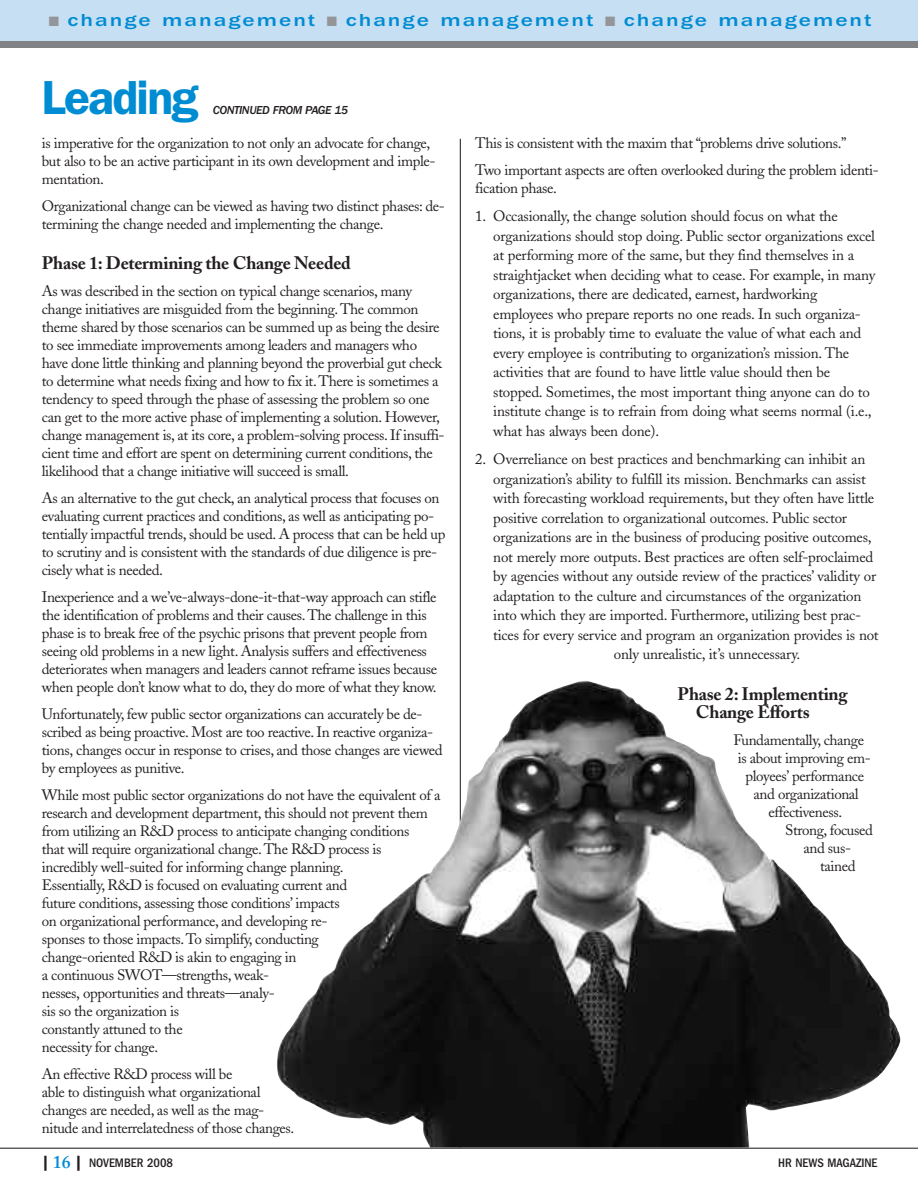
<style>
.page{position:relative;width:918px;height:1188px;background:#fff}
.page>*{position:absolute;margin:0;border:0;box-sizing:border-box;transform-origin:0 0}
.t1{font:600 48px "Franklin Gothic";letter-spacing:-.035em;color:#008cd2}
.t2{font:700 18px/18px "Adobe Caslon";letter-spacing:-.015em;color:#231f20}
.t3{font:500 18px "Franklin Gothic";letter-spacing:.085em;color:#008cd2;scale:1.3 1}
.t4{font:15px/18px "Adobe Caslon";letter-spacing:-.025em;color:#231f20}
.t5{font:500 condensed 12.75px "Franklin Gothic";color:#231f20}
.t6{font:italic 500 12px "Franklin Gothic";letter-spacing:-.035em;color:#231f20}
.s1{color:#939598}
.s2{font-weight:600;font-size:15px}
.s3{font-family:"Adobe Caslon";font-weight:600;font-stretch:normal;font-size:18px;color:#008cd2}
</style>
<div class="page">
<div style="left:0;top:0;width:918px;height:43px;background:#c7dff3"></div>
<hr style="left:0;top:1148px;width:918px;height:1px;background:#231f20">
<div style="left:0;top:41px;width:918px;height:6px;background:#808285"></div>
<hr style="left:460px;top:139px;width:1px;height:1009px;background:#231f20">
<img style="left:276px;top:680px;width:625px;height:468px">
<p class="t3" style="left:49px;top:14px;width:635px"><span class="s1">■</span> change management <span class="s1">■</span> change management <span class="s1">■</span> change management</p>
<h1 class="t1" style="left:42px;top:81px;width:158px">Leading</h1>
<p class="t6" style="left:213px;top:106px;width:137px">CONTINUED FROM PAGE 15</p>
<p class="t4" style="left:42px;top:136px;width:395px">is imperative for the organization to not only an advocate for change, but also to be an active participant in its own development and imple&shy;mentation.</p>
<p class="t4" style="left:42px;top:199px;width:405px">Organizational change can be viewed as having two distinct phases: de&shy;termining the change needed and implementing the change.</p>
<p class="t2" style="left:42px;top:256px;width:311px">Phase 1: Determining the Change Needed</p>
<p class="t4" style="left:42px;top:284px;width:404px">As was described in the section on typical change scenarios, many change initiatives are misguided from the beginning.The common theme shared by those scenarios can be summed up as being the desire to see immediate improvements among leaders and managers who have done little thinking and planning beyond the proverbial gut check to determine what needs fixing and how to fix it.There is sometimes a tendency to speed through the phase of assessing the problem so one can get to the more active phase of implementing a solution. However, change management is, at its core, a problem-solving process. If insuffi&shy;cient time and effort are spent on determining current conditions, the likelihood that a change initiative will succeed is small.</p>
<p class="t4" style="left:42px;top:491px;width:405px">As an alternative to the gut check, an analytical process that focuses on evaluating current practices and conditions, as well as anticipating po&shy;tentially impactful trends, should be used. A process that can be held up to scrutiny and is consistent with the standards of due diligence is pre&shy;cisely what is needed.</p>
<p class="t4" style="left:42px;top:590px;width:397px">Inexperience and a we’ve-always-done-it-that-way approach can stifle the identification of problems and their causes.The challenge in this phase is to break free of the psychic prisons that prevent people from seeing old problems in a new light. Analysis suffers and effectiveness deteriorates when managers and leaders cannot reframe issues because when people don’t know what to do, they do more of what they know.</p>
<p class="t4" style="left:42px;top:707px;width:402px">Unfortunately, few public sector organizations can accurately be de&shy;scribed as being proactive. Most are too reactive. In reactive organiza&shy;tions, changes occur in response to crises, and those changes are viewed by employees as punitive.</p>
<p class="t4" style="left:42px;top:788px;width:400px">While most public sector organizations do not have the equivalent of a research and development department, this should not prevent them from utilizing an R&amp;D process to anticipate changing conditions<br>that will require organizational change.The R&amp;D process is incredibly well-suited for informing change planning.<br>Essentially, R&amp;D is focused on evaluating current and<br>future conditions, assessing those conditions’ impacts<br>on organizational performance, and developing re-<br>sponses to those impacts.To simplify, conducting<br>change-oriented R&amp;D is akin to engaging in<br>a continuous SWOT—strengths, weak-<br>nesses, opportunities and threats—analy-<br>sis so the organization is<br>constantly attuned to the<br>necessity for change.</p>
<p class="t4" style="left:42px;top:1067px;width:254px">An effective R&amp;D process will be<br>able to distinguish what organizational changes are needed, as well as the mag&shy;nitude and interrelatedness of those changes.</p>
<p class="t5" style="left:42px;top:1159px;width:133px"><span class="s2">|</span> <span class="s3">16</span> <span class="s2">|</span> NOVEMBER 2008</p>
<p class="t4" style="left:475px;top:131px;width:405px;line-height:27px">This is consistent with the maxim that “problems drive solutions.”<br>Two important aspects are often overlooked during the problem identi-</p>
<p class="t4" style="left:475px;top:181px;width:83px">fication phase.</p>
<p class="t4" style="left:493px;top:208px;width:383px;line-height:19.5px;text-indent:-18px">1. Occasionally, the change solution should focus on what the organizations should stop doing. Public sector organizations excel at performing more of the same, but they find themselves in a straightjacket when deciding what to cease. For example, in many organizations, there are dedicated, earnest, hardworking employees who prepare reports no one reads. In such organiza&shy;tions, it is probably time to evaluate the value of what each and every employee is contributing to organization’s mission. The activities that are found to have little value should then be stopped. Sometimes, the most important thing anyone can do to institute change is to refrain from doing what seems normal (i.e., what has always been done).</p>
<p class="t4" style="left:475px;top:452px;width:392px">2. Overreliance on best practices and benchmarking can inhibit an</p>
<p class="t4" style="left:493px;top:472px;width:374px">organization’s ability to fulfill its mission. Benchmarks can assist</p>
<p class="t4" style="left:493px;top:491px;width:383px">with forecasting workload requirements, but they often have little</p>
<p class="t4" style="left:493px;top:511px;width:355px">positive correlation to organizational outcomes. Public sector</p>
<p class="t4" style="left:493px;top:530px;width:380px">organizations are in the business of producing positive outcomes,</p>
<p class="t4" style="left:493px;top:550px;width:382px">not merely more outputs. Best practices are often self-proclaimed</p>
<p class="t4" style="left:493px;top:569px;width:384px">by agencies without any outside review of the practices’ validity or</p>
<p class="t4" style="left:493px;top:589px;width:370px">adaptation to the culture and circumstances of the organization</p>
<p class="t4" style="left:493px;top:608px;width:369px">into which they are imported. Furthermore, utilizing best prac-</p>
<p class="t4" style="left:493px;top:628px;width:387px">tices for every service and program an organization provides is not</p>
<p class="t4" style="left:614px;top:647px;width:188px">only unrealistic, it’s unnecessary.</p>
<p class="t2" style="left:696px;top:687px;width:153px;text-indent:-18px">Phase 2: Implementing<br>Change Efforts</p>
<p class="t4" style="left:733px;top:733px;width:132px">Fundamentally, change</p>
<p class="t4" style="left:738px;top:751px;width:134px">is about improving em-</p>
<p class="t4" style="left:745px;top:769px;width:120px">ployees’ performance</p>
<p class="t4" style="left:754px;top:787px;width:107px">and organizational</p>
<p class="t4" style="left:768px;top:805px;width:75px">effectiveness.</p>
<p class="t4" style="left:785px;top:823px;width:89px">Strong, focused</p>
<p class="t4" style="left:804px;top:841px;width:49px">and sus-</p>
<p class="t4" style="left:820px;top:859px;width:37px">tained</p>
<p class="t5" style="left:778px;top:1158px;width:101px">HR NEWS MAGAZINE</p>
</div>
